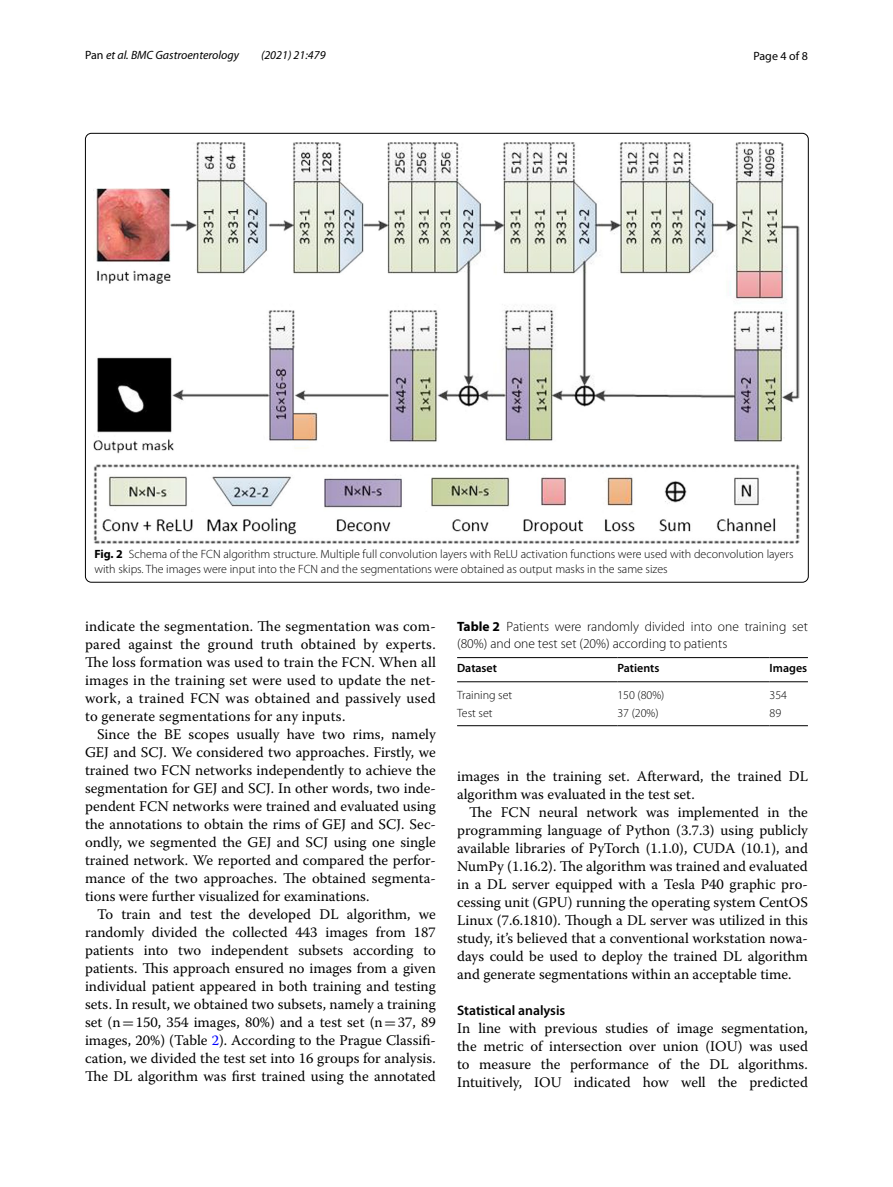
<style>
.page{position:relative;width:893px;height:1187px;background:#fff}
.page>*{position:absolute;margin:0;border:0;box-sizing:border-box;transform-origin:0 0}
.t1{font:14.7px/18px "Warnock Pro";color:#000;text-align:justify}
.t2{font:600 13.8px "Myriad Pro";color:#000}
.t3{font:300 13.5px/16.5px "Myriad Pro";color:#000}
.t4{font:300 12px/15px "Myriad Pro";color:#000}
.t5{font:italic 12px "Myriad Pro";color:#000}
.t6{font:600 12px "Myriad Pro";color:#000}
.t7{font:12px "Myriad Pro";color:#000}
.s1{font-style:normal}
.s2{font-weight:700}
.s3{font-family:"MTSY"}
.s4{color:#00f}
</style>
<div class="page">
<img style="left:94px;top:142px;width:706px;height:401px">
<hr style="left:457px;top:657px;width:160px;height:1px;background:#000">
<hr style="left:457px;top:681px;width:160px;height:1px;background:#000">
<hr style="left:617px;top:657px;width:153px;height:1px;background:#000">
<hr style="left:617px;top:681px;width:153px;height:1px;background:#000">
<hr style="left:770px;top:657px;width:38px;height:1px;background:#000">
<hr style="left:770px;top:681px;width:38px;height:1px;background:#000">
<hr style="left:457px;top:725px;width:160px;height:1px;background:#000">
<hr style="left:617px;top:725px;width:153px;height:1px;background:#000">
<hr style="left:770px;top:725px;width:38px;height:1px;background:#000">
<p class="t5" style="left:85px;top:48px;width:156px"><span class="s1">Pan</span> et al. BMC Gastroenterology</p>
<p class="t5" style="left:261px;top:48px;width:66px">(2021) 21:479</p>
<p class="t7" style="left:753px;top:48px;width:56px">Page 4 of 8</p>
<p class="t4" style="left:94px;top:547px;width:701px"><span class="s2">Fig. 2</span> Schema of the FCN algorithm structure. Multiple full convolution layers with ReLU activation functions were used with deconvolution layers with skips. The images were input into the FCN and the segmentations were obtained as output masks in the same sizes</p>
<p class="t1" style="left:85px;top:616px;width:352px">indicate the segmentation. The segmentation was com&shy;pared against the ground truth obtained by experts.<br>The loss formation was used to train the FCN. When all images in the training set were used to update the net&shy;work, a trained FCN was obtained and passively used to generate segmentations for any inputs.</p>
<p class="t1" style="left:85px;top:724px;width:352px;text-indent:12px">Since the BE scopes usually have two rims, namely GEJ and SCJ. We considered two approaches. Firstly, we trained two FCN networks independently to achieve the segmentation for GEJ and SCJ. In other words, two inde&shy;pendent FCN networks were trained and evaluated using the annotations to obtain the rims of GEJ and SCJ. Sec&shy;ondly, we segmented the GEJ and SCJ using one single trained network. We reported and compared the perfor&shy;mance of the two approaches. The obtained segmenta&shy;tions were further visualized for examinations.</p>
<p class="t1" style="left:85px;top:904px;width:352px;text-indent:12px">To train and test the developed DL algorithm, we randomly divided the collected 443 images from 187 patients into two independent subsets according to patients. This approach ensured no images from a given individual patient appeared in both training and testing sets. In result, we obtained two subsets, namely a training set (n<span class="s3">=</span>150, 354 images, 80%) and a test set (n<span class="s3">=</span>37, 89 images, 20%) (Table <span class="s4">2</span>). According to the Prague Classifi&shy;cation, we divided the test set into 16 groups for analysis.<br>The DL algorithm was first trained using the annotated</p>
<p class="t3" style="left:457px;top:618px;width:352px"><span class="s2">Table 2</span> Patients were randomly divided into one training set (80%) and one test set (20%) according to patients</p>
<p class="t6" style="left:457px;top:660px;width:41px">Dataset</p>
<p class="t6" style="left:617px;top:660px;width:43px">Patients</p>
<p class="t6" style="left:770px;top:660px;width:39px">Images</p>
<p class="t4" style="left:457px;top:687px;width:57px">Training set</p>
<p class="t4" style="left:617px;top:687px;width:49px">150 (80%)</p>
<p class="t4" style="left:770px;top:687px;width:19px">354</p>
<p class="t4" style="left:457px;top:705px;width:37px">Test set</p>
<p class="t4" style="left:617px;top:705px;width:43px">37 (20%)</p>
<p class="t4" style="left:770px;top:705px;width:13px">89</p>
<p class="t1" style="left:457px;top:766px;width:352px">images in the training set. Afterward, the trained DL algorithm was evaluated in the test set.</p>
<p class="t1" style="left:457px;top:802px;width:352px;text-indent:12px">The FCN neural network was implemented in the programming language of Python (3.7.3) using publicly available libraries of PyTorch (1.1.0), CUDA (10.1), and NumPy (1.16.2). The algorithm was trained and evaluated in a DL server equipped with a Tesla P40 graphic pro&shy;cessing unit (GPU) running the operating system CentOS Linux (7.6.1810). Though a DL server was utilized in this study, it’s believed that a conventional workstation nowa&shy;days could be used to deploy the trained DL algorithm and generate segmentations within an acceptable time.</p>
<p class="t2" style="left:457px;top:1001px;width:110px">Statistical analysis</p>
<p class="t1" style="left:457px;top:1018px;width:352px">In line with previous studies of image segmentation, the metric of intersection over union (IOU) was used to measure the performance of the DL algorithms.<br>Intuitively, IOU indicated how well the predicted</p>
</div>
